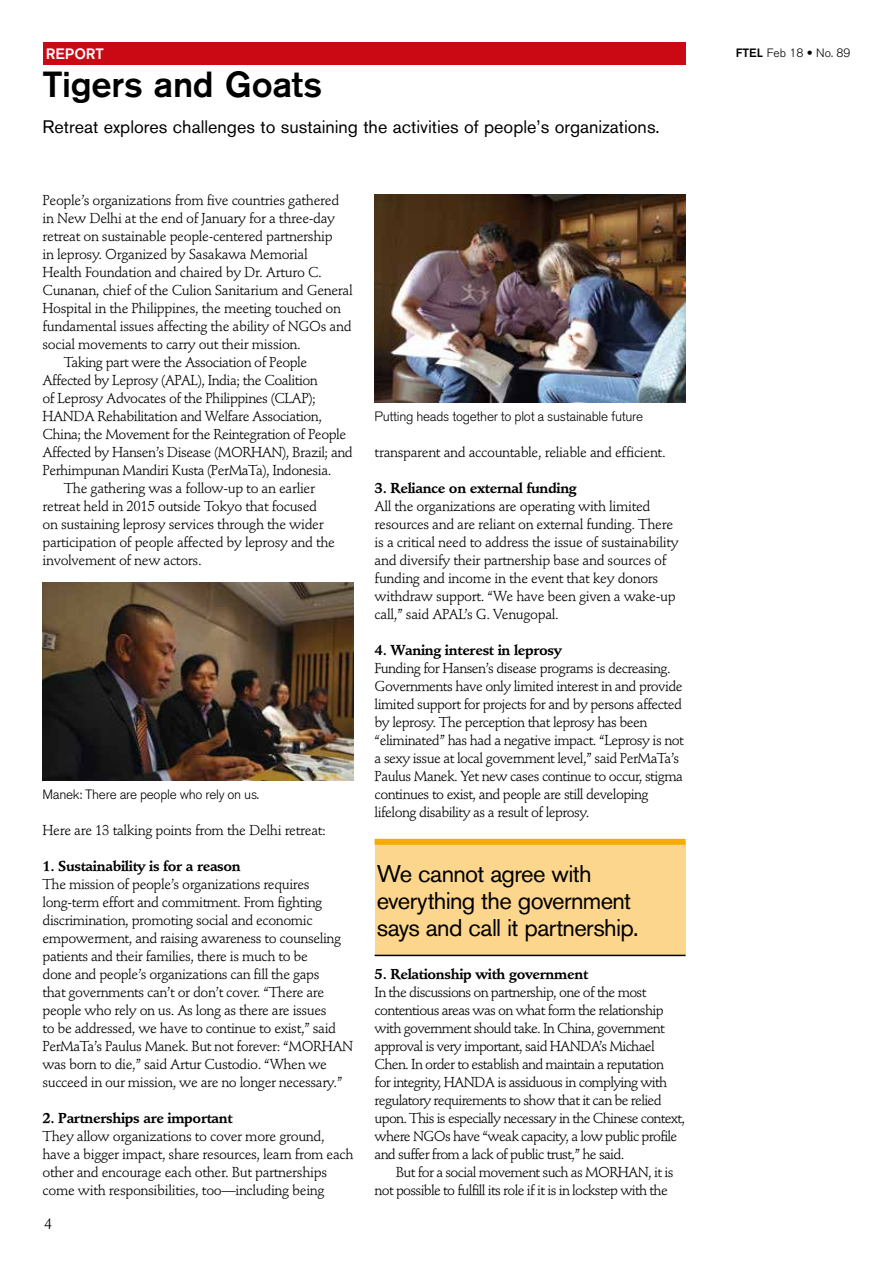
<style>
.page{position:relative;width:893px;height:1263px;background:#fff}
.page>*{position:absolute;margin:0;border:0;box-sizing:border-box;transform-origin:0 0}
.t1{font:500 36px "Akzidenz Grotesk BQ";letter-spacing:-.01em;color:#000}
.t2{font:24px/27px "Akzidenz Grotesk BQ";letter-spacing:-.03em;color:#000}
.t3{font:18px "Akzidenz Grotesk BQ";color:#000}
.t4{font:500 15px "Akzidenz Grotesk BQ";color:#fff}
.t5{font:15px "Stempel Schneidler Std";color:#000}
.t6{font:14.25px/18px "Stempel Schneidler Std";letter-spacing:-.03em;color:#000}
.t7{font:14.25px/18px "Stempel Schneidler Std";letter-spacing:-.05em;color:#000}
.t8{font:700 14.25px "Stempel Schneidler Std";letter-spacing:-.025em;color:#000}
.t9{font:300 13.5px "Akzidenz Grotesk BQ";letter-spacing:-.02em;color:#000}
.t10{font:300 12px "Akzidenz Grotesk BQ";color:#000}
.s1{font-weight:500}
.s2{font-family:"Akzidenz Grotesk";font-weight:900}
</style>
<div class="page">
<div style="left:43px;top:43px;width:642px;height:22px;background:#ca0915"></div>
<div style="left:375px;top:841px;width:310px;height:114px;background:#fcd68c"></div>
<div style="left:375px;top:839px;width:310px;height:6px;background:#f7ab00"></div>
<hr style="left:375px;top:955px;width:310px;height:1px;background:#000">
<img style="left:43px;top:582px;width:310px;height:198px">
<img style="left:375px;top:195px;width:310px;height:207px">
<p class="t4" style="left:46px;top:45px;width:60px">REPORT</p>
<p class="t10" style="left:736px;top:46px;width:116px"><span class="s1">FTEL</span> Feb 18 <span class="s2">•</span> No. 89</p>
<h1 class="t1" style="left:43px;top:63px;width:281px">Tigers and Goats</h1>
<p class="t3" style="left:43px;top:116px;width:619px">Retreat explores challenges to sustaining the activities of people’s organizations.</p>
<p class="t6" style="left:43px;top:191px;width:298px">People’s organizations from five countries gathered</p>
<p class="t6" style="left:43px;top:209px;width:294px">in New Delhi at the end of January for a three-day</p>
<p class="t6" style="left:43px;top:227px;width:292px">retreat on sustainable people-centered partnership</p>
<p class="t6" style="left:43px;top:245px;width:267px">in leprosy. Organized by Sasakawa Memorial</p>
<p class="t6" style="left:43px;top:263px;width:281px">Health Foundation and chaired by Dr. Arturo C.</p>
<p class="t6" style="left:43px;top:281px;width:312px">Cunanan, chief of the Culion Sanitarium and General</p>
<p class="t6" style="left:43px;top:299px;width:300px">Hospital in the Philippines, the meeting touched on</p>
<p class="t6" style="left:43px;top:317px;width:311px">fundamental issues affecting the ability of NGOs and</p>
<p class="t6" style="left:43px;top:335px;width:260px">social movements to carry out their mission.</p>
<p class="t6" style="left:64px;top:353px;width:245px">Taking part were the Association of People</p>
<p class="t6" style="left:43px;top:371px;width:277px">Affected by Leprosy (APAL), India; the Coalition</p>
<p class="t6" style="left:43px;top:389px;width:275px">of Leprosy Advocates of the Philippines (CLAP);</p>
<p class="t6" style="left:43px;top:407px;width:281px">HANDA Rehabilitation and Welfare Association,</p>
<p class="t6" style="left:43px;top:425px;width:305px">China; the Movement for the Reintegration of People</p>
<p class="t6" style="left:43px;top:443px;width:312px">Affected by Hansen’s Disease (MORHAN), Brazil; and</p>
<p class="t6" style="left:43px;top:461px;width:290px">Perhimpunan Mandiri Kusta (PerMaTa), Indonesia.</p>
<p class="t6" style="left:64px;top:479px;width:253px">The gathering was a follow-up to an earlier</p>
<p class="t6" style="left:43px;top:497px;width:276px">retreat held in 2015 outside Tokyo that focused</p>
<p class="t6" style="left:43px;top:515px;width:283px">on sustaining leprosy services through the wider</p>
<p class="t6" style="left:43px;top:533px;width:294px">participation of people affected by leprosy and the</p>
<p class="t6" style="left:43px;top:551px;width:161px">involvement of new actors.</p>
<p class="t9" style="left:43px;top:786px;width:218px">Manek: There are people who rely on us.</p>
<p class="t6" style="left:43px;top:821px;width:285px">Here are 13 talking points from the Delhi retreat:</p>
<p class="t8" style="left:43px;top:857px;width:200px">1. Sustainability is for a reason</p>
<p class="t6" style="left:43px;top:875px;width:312px">The mission of people’s organizations requires long-term effort and commitment. From fighting discrimination, promoting social and economic empowerment, and raising awareness to counseling patients and their families, there is much to be<br>done and people’s organizations can fill the gaps<br>that governments can’t or don’t cover. “There are people who rely on us. As long as there are issues<br>to be addressed, we have to continue to exist,” said PerMaTa’s Paulus Manek. But not forever: “MORHAN was born to die,” said Artur Custodio. “When we succeed in our mission, we are no longer necessary.”</p>
<p class="t8" style="left:43px;top:1109px;width:192px">2. Partnerships are important</p>
<p class="t6" style="left:43px;top:1127px;width:313px">They allow organizations to cover more ground, have a bigger impact, share resources, learn from each other and encourage each other. But partnerships come with responsibilities, too—including being</p>
<p class="t5" style="left:44px;top:1215px;width:9px">4</p>
<p class="t9" style="left:375px;top:408px;width:270px">Putting heads together to plot a sustainable future</p>
<p class="t6" style="left:375px;top:443px;width:293px">transparent and accountable, reliable and efficient.</p>
<p class="t8" style="left:375px;top:479px;width:204px">3. Reliance on external funding</p>
<p class="t6" style="left:375px;top:497px;width:306px">All the organizations are operating with limited resources and are reliant on external funding. There is a critical need to address the issue of sustainability and diversify their partnership base and sources of funding and income in the event that key donors withdraw support. “We have been given a wake-up call,” said APAL’s G. Venugopal.</p>
<p class="t8" style="left:375px;top:641px;width:189px">4. Waning interest in leprosy</p>
<p class="t6" style="left:375px;top:659px;width:311px">Funding for Hansen’s disease programs is decreasing.<br>Governments have only limited interest in and provide limited support for projects for and by persons affected by leprosy. The perception that leprosy has been “eliminated” has had a negative impact. “Leprosy is not a sexy issue at local government level,” said PerMaTa’s Paulus Manek. Yet new cases continue to occur, stigma continues to exist, and people are still developing lifelong disability as a result of leprosy.</p>
<h2 class="t2" style="left:377px;top:860px;width:263px">We cannot agree with everything the government says and call it partnership.</h2>
<p class="t8" style="left:375px;top:965px;width:215px">5. Relationship with government</p>
<p class="t7" style="left:375px;top:983px;width:312px">In the discussions on partnership, one of the most contentious areas was on what form the relationship with government should take. In China, government approval is very important, said HANDA’s Michael Chen. In order to establish and maintain a reputation<br>for integrity, HANDA is assiduous in complying with regulatory requirements to show that it can be relied upon. This is especially necessary in the Chinese context, where NGOs have “weak capacity, a low public profile and suffer from a lack of public trust,” he said.</p>
<p class="t7" style="left:375px;top:1163px;width:300px;text-indent:21px">But for a social movement such as MORHAN, it is not possible to fulfill its role if it is in lockstep with the</p>
</div>
